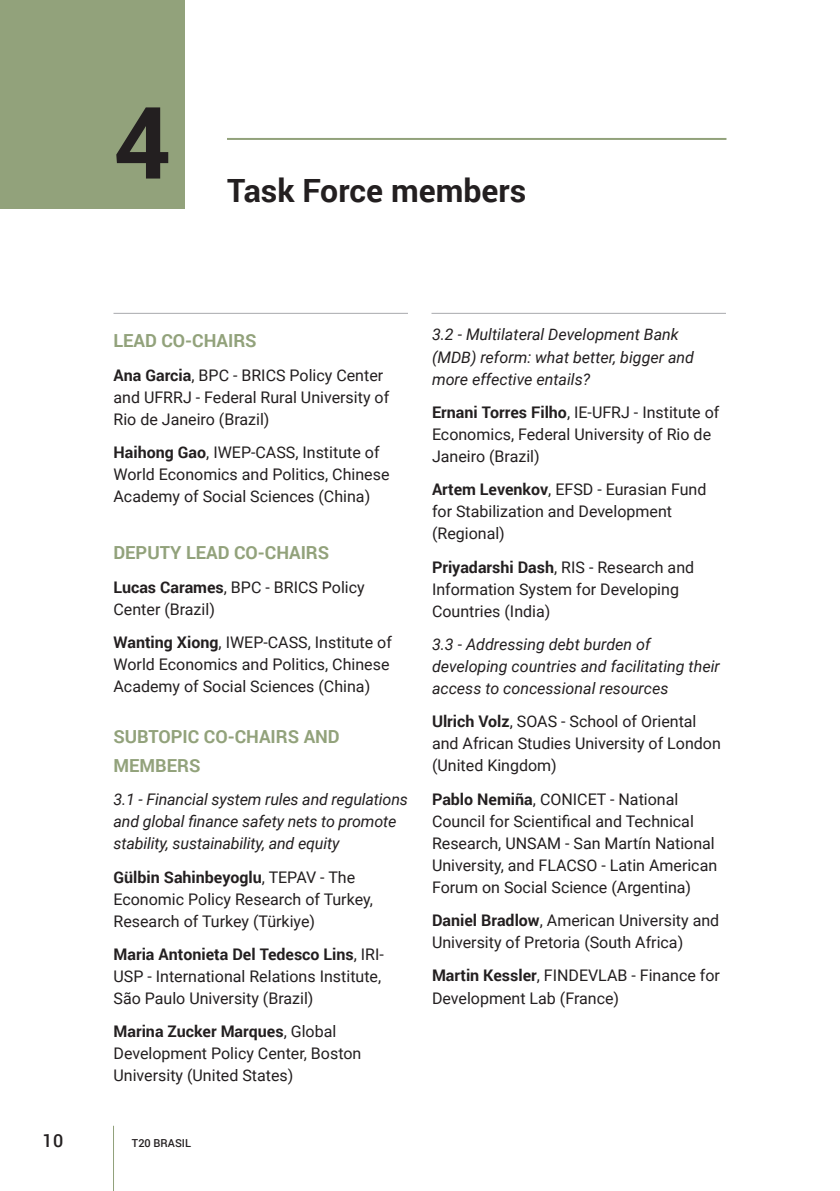
<style>
.page{position:relative;width:840px;height:1191px;background:#fff}
.page>*{position:absolute;margin:0;border:0;box-sizing:border-box;transform-origin:0 0}
.t1{font:700 100px "Roboto";color:#231f20}
.t2{font:700 32px "Roboto";color:#231f20}
.t3{font:700 18px/28.6px "Roboto";color:#92a27b}
.t4{font:500 18px "Roboto";color:#231f20}
.t5{font:16px/22px "Roboto";color:#231f20}
.t6{font:italic 16px/22px "Roboto";color:#231f20}
.t7{font:500 11px "Roboto";color:#231f20}
.s1{font-weight:700}
</style>
<div class="page">
<div style="left:0;top:0;width:184px;height:208px;background:#92a27b"></div>
<hr style="left:227px;top:138px;width:499px;height:2px;background:#92a27b">
<hr style="left:113px;top:313px;width:295px;height:1px;background:#a8a9ad">
<hr style="left:431px;top:313px;width:294px;height:1px;background:#a8a9ad">
<hr style="left:113px;top:1125px;width:1px;height:66px;background:#92a27b">
<h1 class="t1" style="left:113px;top:72px;width:59px">4</h1>
<h2 class="t2" style="left:227px;top:168px;width:300px">Task Force members</h2>
<p class="t3" style="left:113px;top:326px;width:145px">LEAD CO-CHAIRS</p>
<p class="t5" style="left:113px;top:363px;width:277px"><span class="s1">Ana Garcia</span>, BPC - BRICS Policy Center and UFRRJ - Federal Rural University of<br>Rio de Janeiro (Brazil)</p>
<p class="t5" style="left:113px;top:441px;width:277px"><span class="s1">Haihong Gao</span>, IWEP-CASS, Institute of<br>World Economics and Politics, Chinese<br>Academy of Social Sciences (China)</p>
<p class="t3" style="left:113px;top:538px;width:217px">DEPUTY LEAD CO-CHAIRS</p>
<p class="t5" style="left:113px;top:575px;width:253px"><span class="s1">Lucas Carames</span>, BPC - BRICS Policy<br>Center (Brazil)</p>
<p class="t5" style="left:113px;top:630px;width:280px"><span class="s1">Wanting Xiong</span>, IWEP-CASS, Institute of<br>World Economics and Politics, Chinese<br>Academy of Social Sciences (China)</p>
<p class="t3" style="left:113px;top:722px;width:228px">SUBTOPIC CO-CHAIRS AND<br>MEMBERS</p>
<p class="t6" style="left:113px;top:788px;width:296px">3.1 - Financial system rules and regulations and global finance safety nets to promote stability, sustainability, and equity</p>
<p class="t5" style="left:113px;top:865px;width:261px"><span class="s1">Gülbin Sahinbeyoglu</span>, TEPAV - The<br>Economic Policy Research of Turkey,<br>Research of Turkey (Türkiye)</p>
<p class="t5" style="left:113px;top:942px;width:272px"><span class="s1">Maria Antonieta Del Tedesco Lins</span>, IRI-<br>USP - International Relations Institute,<br>São Paulo University (Brazil)</p>
<p class="t5" style="left:113px;top:1020px;width:249px"><span class="s1">Marina Zucker Marques</span>, Global<br>Development Policy Center, Boston<br>University (United States)</p>
<p class="t4" style="left:43px;top:1128px;width:22px">10</p>
<p class="t7" style="left:132px;top:1135px;width:61px">T20 BRASIL</p>
<p class="t6" style="left:432px;top:323px;width:263px">3.2 - Multilateral Development Bank (MDB) reform: what better, bigger and more effective entails?</p>
<p class="t5" style="left:432px;top:400px;width:289px"><span class="s1">Ernani Torres Filho</span>, IE-UFRJ - Institute of<br>Economics, Federal University of Rio de<br>Janeiro (Brazil)</p>
<p class="t5" style="left:432px;top:478px;width:276px"><span class="s1">Artem Levenkov</span>, EFSD - Eurasian Fund for Stabilization and Development (Regional)</p>
<p class="t5" style="left:432px;top:555px;width:263px"><span class="s1">Priyadarshi Dash</span>, RIS - Research and<br>Information System for Developing<br>Countries (India)</p>
<p class="t6" style="left:432px;top:632px;width:289px">3.3 - Addressing debt burden of developing countries and facilitating their access to concessional resources</p>
<p class="t5" style="left:432px;top:710px;width:290px"><span class="s1">Ulrich Volz</span>, SOAS - School of Oriental and African Studies University of London (United Kingdom)</p>
<p class="t5" style="left:432px;top:787px;width:286px"><span class="s1">Pablo Nemiña</span>, CONICET - National Council for Scientifical and Technical Research, UNSAM - San Martín National University, and FLACSO - Latin American Forum on Social Science (Argentina)</p>
<p class="t5" style="left:432px;top:908px;width:288px"><span class="s1">Daniel Bradlow</span>, American University and<br>University of Pretoria (South Africa)</p>
<p class="t5" style="left:432px;top:964px;width:289px"><span class="s1">Martin Kessler</span>, FINDEVLAB - Finance for<br>Development Lab (France)</p>
</div>
